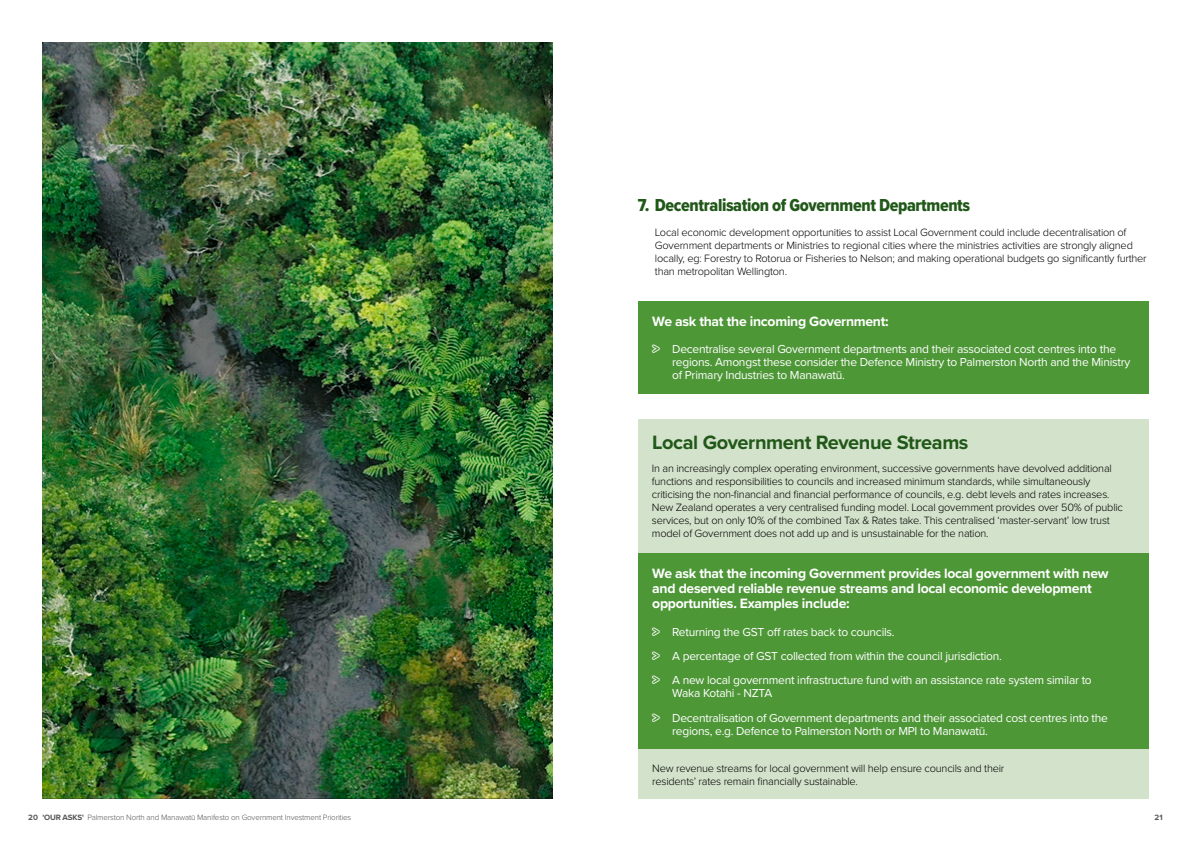
<style>
.page{position:relative;width:1191px;height:842px;background:#fff}
.page>*{position:absolute;margin:0;border:0;box-sizing:border-box;transform-origin:0 0}
.t1{font:700 20px "Proxima Nova";letter-spacing:-.02em;color:#215819}
.t2{font:18px "Proxima Nova Cond Extrabld";letter-spacing:-.02em;color:#215819}
.t3{font:700 14px/15px "Proxima Nova";letter-spacing:-.02em;color:#fff}
.t4{font:12px/13px "Proxima Nova";letter-spacing:-.02em;color:#fff}
.t5{font:300 11px/13px "Proxima Nova";letter-spacing:-.02em;color:#000}
.t6{font:300 8px "Proxima Nova";letter-spacing:-.02em;color:#575555}
.t7{font:700 8px "Proxima Nova";color:#58595b}
.s1{font-weight:700;color:#58595b}
.s2{font-weight:700}
</style>
<div class="page">
<div style="left:638px;top:419px;width:510px;height:380px;background:#d3e2ca"></div>
<div style="left:638px;top:553px;width:510px;height:196px;background:#4e9737"></div>
<img style="left:43px;top:43px;width:510px;height:756px">
<div style="left:638px;top:301px;width:511px;height:92px;background:#4e9737"></div>
<h2 class="t2" style="left:638px;top:192px;width:334px">7. Decentralisation of Government Departments</h2>
<p class="t5" style="left:655px;top:225px;width:493px">Local economic development opportunities to assist Local Government could include decentralisation of Government departments or Ministries to regional cities where the ministries activities are strongly aligned locally, eg: Forestry to Rotorua or Fisheries to Nelson; and making operational budgets go significantly further than metropolitan Wellington.</p>
<p class="t3" style="left:652px;top:313px;width:238px">We ask that the incoming Government:</p>
<p class="t4" style="left:672px;top:342px;width:460px;text-indent:-20px">• Decentralise several Government departments and their associated cost centres into the regions. Amongst these consider the Defence Ministry to Palmerston North and the Ministry of Primary Industries to Manawatū.</p>
<h1 class="t1" style="left:652px;top:428px;width:318px">Local Government Revenue Streams</h1>
<p class="t5" style="left:652px;top:461px;width:473px">In an increasingly complex operating environment, successive governments have devolved additional functions and responsibilities to councils and increased minimum standards, while simultaneously criticising the non-financial and financial performance of councils, e.g. debt levels and rates increases.<br>New Zealand operates a very centralised funding model. Local government provides over 50% of public services, but on only 10% of the combined Tax &amp; Rates take. This centralised ‘master-servant’ low trust model of Government does not add up and is unsustainable for the nation.</p>
<p class="t3" style="left:652px;top:566px;width:458px">We ask that the incoming Government provides local government with new and deserved reliable revenue streams and local economic development opportunities. Examples include:</p>
<p class="t4" style="left:652px;top:624px;width:244px">• Returning the GST off rates back to councils.</p>
<p class="t4" style="left:652px;top:649px;width:351px">• A percentage of GST collected from within the council jurisdiction.</p>
<p class="t4" style="left:672px;top:673px;width:421px;text-indent:-20px">• A new local government infrastructure fund with an assistance rate system similar to<br>Waka Kotahi - NZTA</p>
<p class="t4" style="left:672px;top:710px;width:437px;text-indent:-20px">• Decentralisation of Government departments and their associated cost centres into the regions, e.g. Defence to Palmerston North or MPI to Manawatū.</p>
<p class="t5" style="left:652px;top:761px;width:353px">New revenue streams for local government will help ensure councils and their residents’ rates remain financially sustainable.</p>
<p class="t6" style="left:28px;top:811px;width:324px"><span class="s1">20</span> <span class="s2">'OUR ASKS'</span> Palmerston North and Manawatū Manifesto on Government Investment Priorities</p>
<p class="t7" style="left:1154px;top:811px;width:10px">21</p>
</div>
